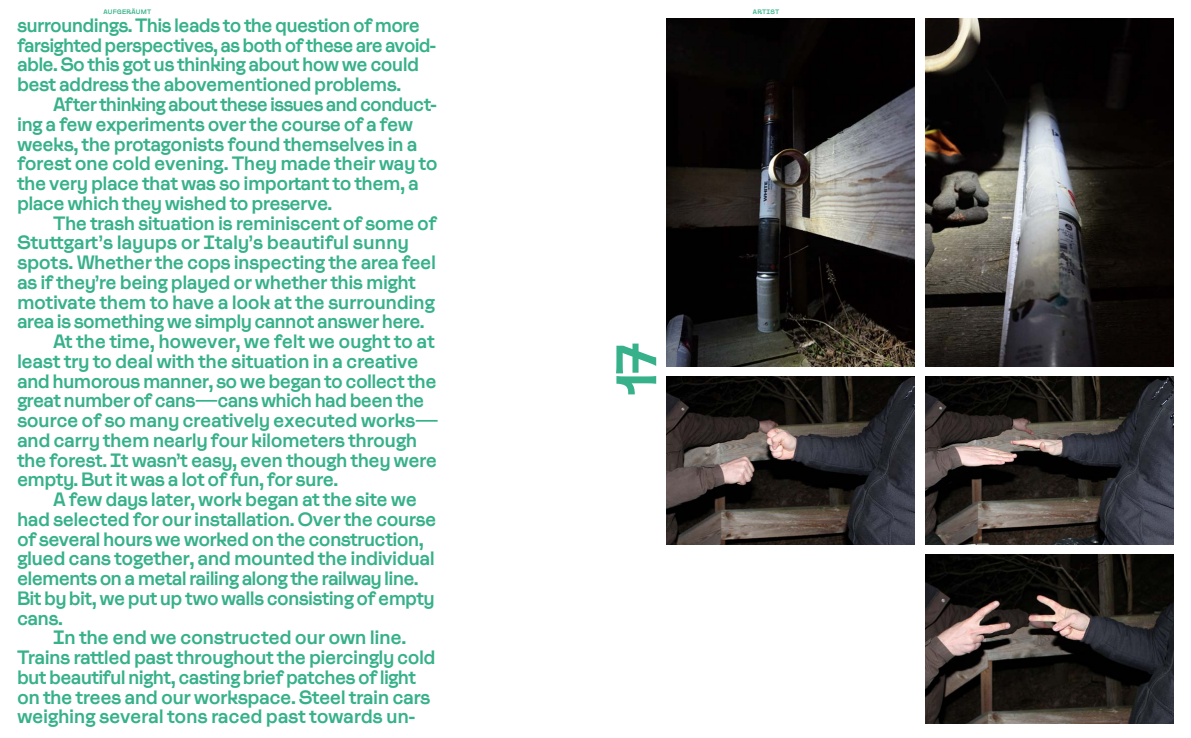
<style>
.page{position:relative;width:1191px;height:738px;background:#fff}
.page>*{position:absolute;margin:0;border:0;box-sizing:border-box;transform-origin:0 0}
.t1{font:53px "Pfffont";color:#36b18a}
.t2{font:18px/19.7px "Pfffont";letter-spacing:-.03em;color:#36b18a}
.t3{font:6px "Pfffont";letter-spacing:.035em;color:#36b18a}
</style>
<div class="page">
<img style="left:926px;top:18px;width:248px;height:348px">
<img style="left:666px;top:18px;width:248px;height:348px">
<img style="left:666px;top:376px;width:248px;height:168px">
<img style="left:926px;top:554px;width:248px;height:169px">
<img style="left:926px;top:376px;width:248px;height:168px">
<p class="t3" style="left:103px;top:9px;width:49px">AUFGERÄUMT</p>
<p class="t3" style="left:753px;top:9px;width:28px">ARTIST</p>
<p class="t2" style="left:17px;top:16px;width:420px">surroundings. This leads to the question of more farsighted perspectives, as both of these are avoid&shy;able. So this got us thinking about how we could best address the abovementioned problems.</p>
<p class="t2" style="left:17px;top:95px;width:422px;text-indent:36px">After thinking about these issues and conduct&shy;ing a few experiments over the course of a few weeks, the protagonists found themselves in a forest one cold evening. They made their way to the very place that was so important to them, a place which they wished to preserve.</p>
<p class="t2" style="left:53px;top:213px;width:385px">The trash situation is reminiscent of some of</p>
<p class="t2" style="left:17px;top:233px;width:393px">Stuttgart’s layups or Italy’s beautiful sunny</p>
<p class="t2" style="left:17px;top:253px;width:420px">spots. Whether the cops inspecting the area feel</p>
<p class="t2" style="left:17px;top:272px;width:400px">as if they’re being played or whether this might</p>
<p class="t2" style="left:17px;top:292px;width:419px">motivate them to have a look at the surrounding</p>
<p class="t2" style="left:17px;top:312px;width:409px">area is something we simply cannot answer here.</p>
<p class="t2" style="left:53px;top:331px;width:383px">At the time, however, we felt we ought to at</p>
<p class="t2" style="left:17px;top:351px;width:403px">least try to deal with the situation in a creative</p>
<p class="t2" style="left:17px;top:371px;width:421px">and humorous manner, so we began to collect the</p>
<p class="t2" style="left:17px;top:391px;width:409px">great number of cans—cans which had been the</p>
<p class="t2" style="left:17px;top:410px;width:422px">source of so many creatively executed works—</p>
<p class="t2" style="left:17px;top:430px;width:402px">and carry them nearly four kilometers through</p>
<p class="t2" style="left:17px;top:450px;width:421px">the forest. It wasn’t easy, even though they were</p>
<p class="t2" style="left:17px;top:470px;width:323px">empty. But it was a lot of fun, for sure.</p>
<p class="t2" style="left:53px;top:489px;width:365px">A few days later, work began at the site we</p>
<p class="t2" style="left:17px;top:509px;width:421px">had selected for our installation. Over the course</p>
<p class="t2" style="left:17px;top:529px;width:408px">of several hours we worked on the construction,</p>
<p class="t2" style="left:17px;top:548px;width:419px">glued cans together, and mounted the individual</p>
<p class="t2" style="left:17px;top:568px;width:403px">elements on a metal railing along the railway line.</p>
<p class="t2" style="left:17px;top:588px;width:419px">Bit by bit, we put up two walls consisting of empty</p>
<p class="t2" style="left:17px;top:608px;width:47px">cans.</p>
<p class="t2" style="left:53px;top:627px;width:355px">In the end we constructed our own line.</p>
<p class="t2" style="left:17px;top:647px;width:420px">Trains rattled past throughout the piercingly cold</p>
<p class="t2" style="left:17px;top:667px;width:401px">but beautiful night, casting brief patches of light</p>
<p class="t2" style="left:17px;top:687px;width:415px">on the trees and our workspace. Steel train cars</p>
<p class="t2" style="left:17px;top:706px;width:399px">weighing several tons raced past towards un-</p>
<h1 class="t1" style="left:607px;top:395px;width:55px;rotate:-90deg">17</h1>
</div>
